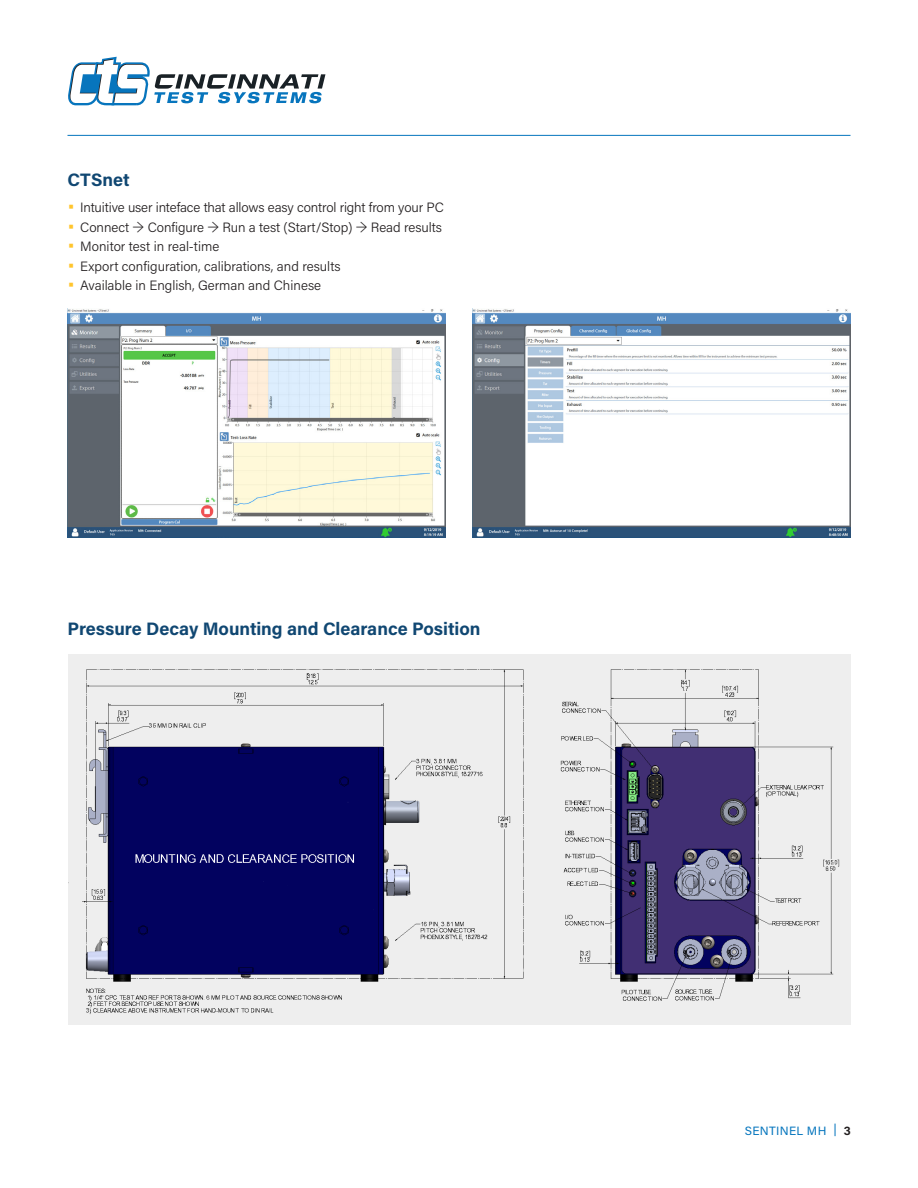
<style>
.page{position:relative;width:918px;height:1188px;background:#fff}
.page>*{position:absolute;margin:0;border:0;box-sizing:border-box;transform-origin:0 0}
.H3_-_Subtitle{font:700 18px "Acumin Pro";color:#104772}
.t1{font:300 13.5px "Acumin Pro";letter-spacing:-.005em;color:#231f20}
.t2{font:12px "Acumin Pro";letter-spacing:.03em;color:#0575bd}
.s1{font-size:21px;color:#ffc52d}
.s2{font-weight:700;color:#231f20}
</style>
<div class="page">
<hr style="left:68px;top:135px;width:782px;height:1px;background:#0575bd">
<svg style="left:69px;top:56px;width:256px;height:50px"></svg>
<img style="left:68px;top:655px;width:783px;height:370px">
<img style="left:68px;top:309px;width:378px;height:228px">
<img style="left:472px;top:309px;width:379px;height:228px">
<p class="H3_-_Subtitle" style="left:68px;top:167px;width:64px">CTSnet</p>
<p class="t1" style="left:68px;top:198px;width:378px"><span class="s1">•</span> Intuitive user inteface that allows easy control right from your PC</p>
<p class="t1" style="left:68px;top:218px;width:376px"><span class="s1">•</span> Connect → Configure → Run a test (Start/Stop) → Read results</p>
<p class="t1" style="left:68px;top:237px;width:153px"><span class="s1">•</span> Monitor test in real-time</p>
<p class="t1" style="left:68px;top:257px;width:275px"><span class="s1">•</span> Export configuration, calibrations, and results</p>
<p class="t1" style="left:68px;top:276px;width:255px"><span class="s1">•</span> Available in English, German and Chinese</p>
<p class="H3_-_Subtitle" style="left:68px;top:616px;width:415px">Pressure Decay Mounting and Clearance Position</p>
<p class="t2" style="left:745px;top:1122px;width:108px">SENTINEL MH | <span class="s2">3</span></p>
</div>
